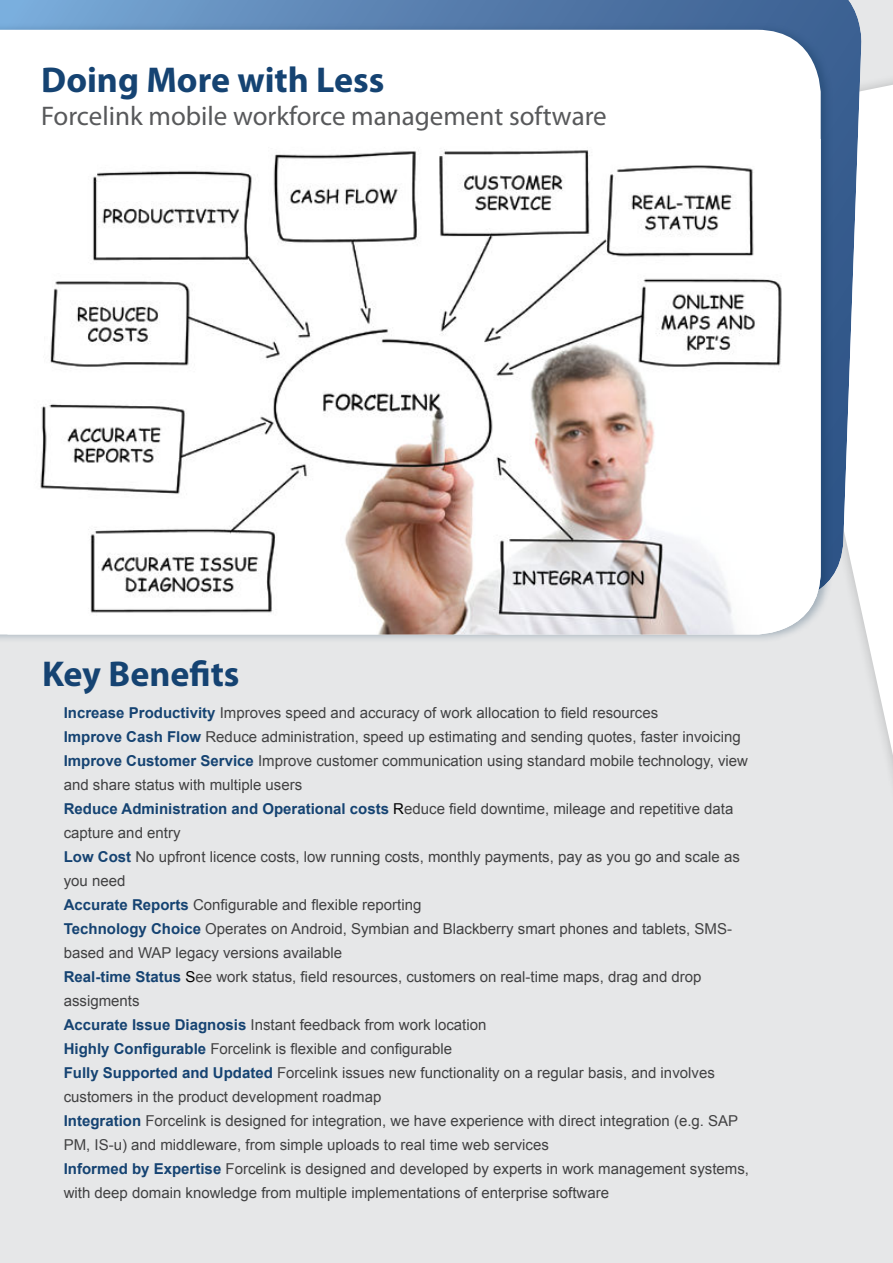
<style>
.page{position:relative;width:893px;height:1263px;background:#e6e7e8}
.page>*{position:absolute;margin:0;border:0;box-sizing:border-box;transform-origin:0 0}
.t1{font:700 36px "Myriad Pro";color:#154372}
.t2{font:27px "Myriad Pro";color:#58595b}
.t3{font:15px/24px "Arial";color:#414142}
.s1{font-weight:700;color:#154372}
.s2{color:#000}
</style>
<div class="page">
<svg style="left:855px;top:85px;width:38px;height:670px;background:#fafafa"></svg>
<svg style="left:0;top:0;width:862px;height:604px;background:#7292b9"></svg>
<div style="left:0;top:22px;width:840px;height:628px;background:#083050;opacity:.3"></div>
<div style="left:0;top:30px;width:821px;height:604px;background:#fff"></div>
<img style="left:8px;top:139px;width:813px;height:495px">
<h1 class="t1" style="left:41px;top:66px;width:345px">Doing More with Less</h1>
<h2 class="t2" style="left:41px;top:105px;width:567px">Forcelink mobile workforce management software</h2>
<h1 class="t1" style="left:42px;top:660px;width:199px">Key Benefits</h1>
<p class="t3" style="left:64px;top:701px;width:687px"><span class="s1">Increase Productivity</span> Improves speed and accuracy of work allocation to field resources<br><span class="s1">Improve Cash Flow</span> Reduce administration, speed up estimating and sending quotes, faster invoicing <span class="s1">Improve Customer Service</span> Improve customer communication using standard mobile technology, view and share status with multiple users<br><span class="s1">Reduce Administration and Operational costs</span> <span class="s2">R</span>educe field downtime, mileage and repetitive data capture and entry<br><span class="s1">Low Cost</span> No upfront licence costs, low running costs, monthly payments, pay as you go and scale as you need<br><span class="s1">Accurate Reports</span> Configurable and flexible reporting<br><span class="s1">Technology Choice</span> Operates on Android, Symbian and Blackberry smart phones and tablets, SMS&shy;based and WAP legacy versions available<br><span class="s1">Real-time Status</span> <span class="s2">S</span>ee work status, field resources, customers on real-time maps, drag and drop assigments<br><span class="s1">Accurate Issue Diagnosis</span> Instant feedback from work location<br><span class="s1">Highly Configurable</span> Forcelink is flexible and configurable<br><span class="s1">Fully Supported and Updated</span> Forcelink issues new functionality on a regular basis, and involves customers in the product development roadmap<br><span class="s1">Integration</span> Forcelink is designed for integration, we have experience with direct integration (e.g. SAP PM, IS-u) and middleware, from simple uploads to real time web services<br><span class="s1">Informed by Expertise</span> Forcelink is designed and developed by experts in work management systems, with deep domain knowledge from multiple implementations of enterprise software</p>
</div>
